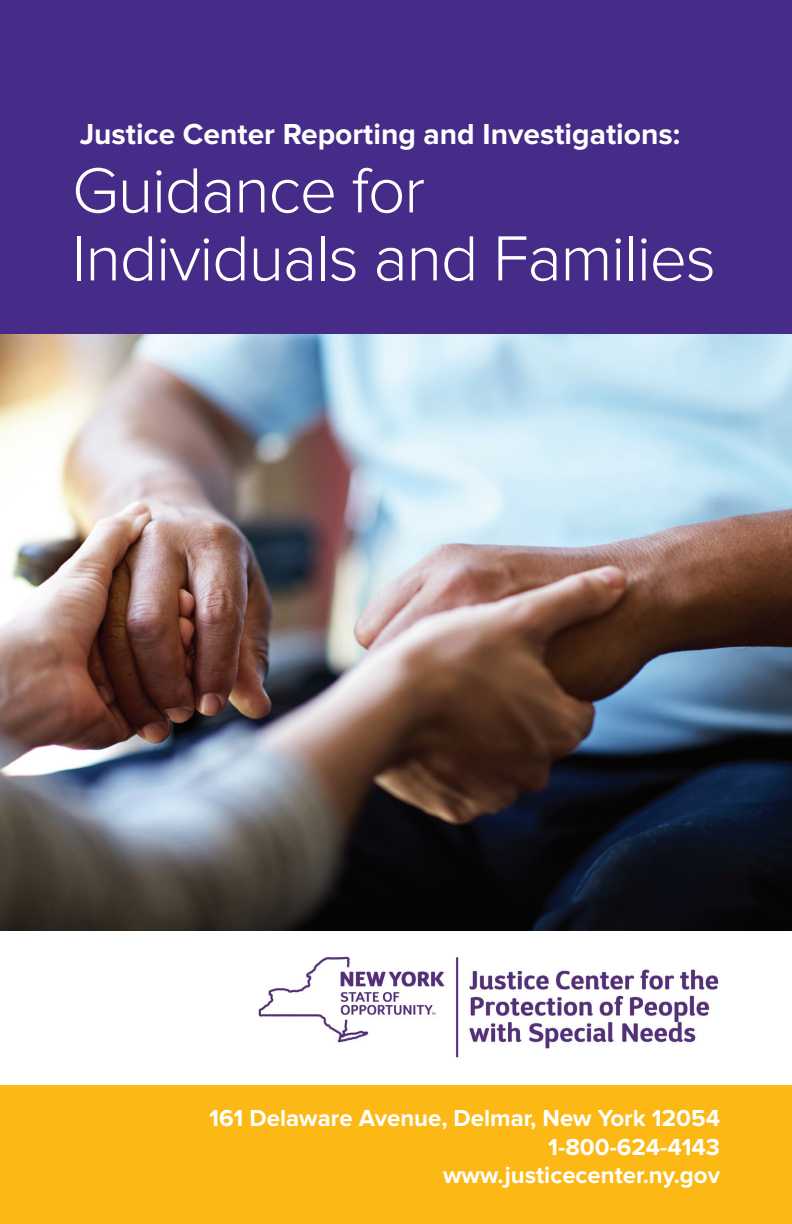
<style>
.page{position:relative;width:792px;height:1224px;background:#fff}
.page>*{position:absolute;margin:0;border:0;box-sizing:border-box;transform-origin:0 0}
.t1{font:300 66px/68px "Proxima Nova";letter-spacing:-.02em;color:#fff}
.t2{font:700 30px "Proxima Nova";color:#fff}
.t3{font:700 24px/28.8px "Proxima Nova";color:#fff;text-align:right}
</style>
<div class="page">
<div style="left:0;top:0;width:792px;height:339px;background:#472b89"></div>
<img style="left:0;top:335px;width:792px;height:596px">
<img style="left:258px;top:956px;width:461px;height:102px">
<div style="left:0;top:1085px;width:792px;height:139px;background:#fcb814"></div>
<p class="t2" style="left:80px;top:117px;width:602px">Justice Center Reporting and Investigations:</p>
<h1 class="t1" style="left:72px;top:158px;width:646px">Guidance for<br>Individuals and Families</h1>
<p class="t3" style="left:209px;top:1104px;width:512px">161 Delaware Avenue, Delmar, New York 12054<br>1-800-624-4143<br>www.justicecenter.ny.gov</p>
</div>
